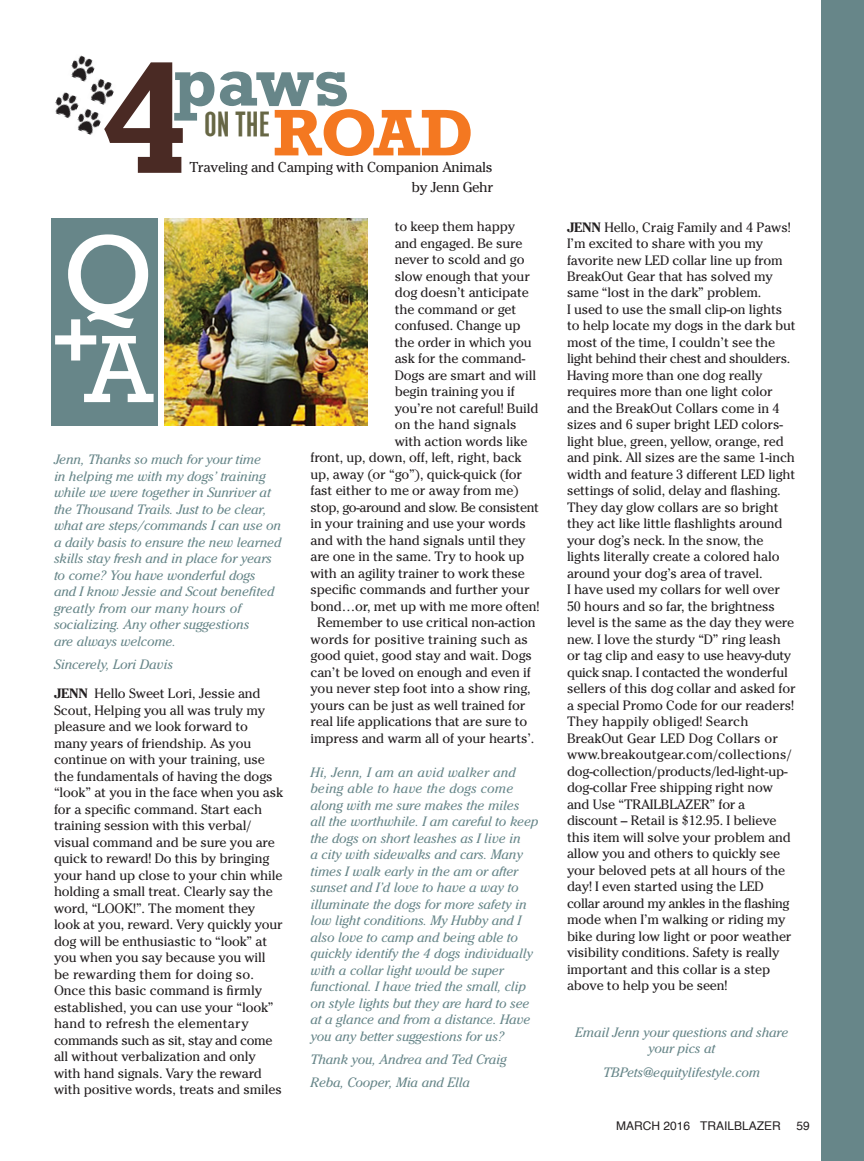
<style>
.page{position:relative;width:864px;height:1161px;background:#fff}
.page>*{position:absolute;margin:0;border:0;box-sizing:border-box;transform-origin:0 0}
.t1{font:700 159.9px "Rockwell";color:#4a2a24}
.t2{font:114.15px "Rockwell";color:#fff}
.t3{font:700 75px "Rockwell";color:#fff}
.t4{font:700 70.35px "Rockwell";color:#678689}
.t5{font:700 66.9px "Rockwell";color:#f47821}
.t6{font:27px "Attleboro Gothic WTF";color:#676745}
.t7{font:14.25px "Cheltenham";letter-spacing:-.02em;color:#231f20}
.t8{font:13.5px/16.5px "Cheltenham";letter-spacing:-.01em;color:#231f20}
.t9{font:italic 13.5px/16.5px "Cheltenham";letter-spacing:-.01em;color:#678689}
.t10{font:13.5px "Cheltenham";letter-spacing:.01em;color:#231f20}
.t11{font:13.5px "Cheltenham";letter-spacing:-.03em;color:#231f20}
.t12{font:12px "Helvetica";color:#231f20}
.s1{font-weight:400;font-size:97.35px}
.s2{font-style:italic;color:#678689}
.s3{font-weight:700}
</style>
<div class="page">
<div style="left:822px;top:0;width:42px;height:1161px;background:#678689"></div>
<img style="left:164px;top:218px;width:204px;height:207px">
<div style="left:51px;top:218px;width:107px;height:207px;background:#678689"></div>
<img style="left:71px;top:55px;width:24px;height:27px">
<img style="left:55px;top:92px;width:24px;height:27px">
<img style="left:74px;top:107px;width:27px;height:28px">
<img style="left:87px;top:77px;width:17px;height:28px">
<img style="left:104px;top:81px;width:10px;height:24px">
<h1 class="t1" style="left:101px;top:22px;width:90px">4</h1>
<h3 class="t4" style="left:173px;top:39px;width:178px">paws</h3>
<h3 class="t6" style="left:204px;top:110px;width:68px">ON THE</h3>
<h3 class="t5" style="left:273px;top:92px;width:202px">ROAD</h3>
<p class="t7" style="left:189px;top:159px;width:305px">Traveling and Camping with Companion Animals</p>
<h2 class="t2" style="left:62px;top:209px;width:93px">Q</h2>
<h3 class="t3" style="left:51px;top:295px;width:104px">+<span class="s1">A</span></h3>
<p class="t9" style="left:54px;top:451px;width:229px">Jenn, Thanks so much for your time<br>in helping me with my dogs’ training while we were together in Sunriver at the Thousand Trails. Just to be clear, what are steps/commands I can use on a daily basis to ensure the new learned skills stay fresh and in place for years to come? You have wonderful dogs<br>and I know Jessie and Scout benefited greatly from our many hours of socializing. Any other suggestions<br>are always welcome.</p>
<p class="t8" style="left:54px;top:650px;width:208px;line-height:29.2px"><span class="s2">Sincerely, Lori Davis<br></span><span class="s3">JENN</span> Hello Sweet Lori, Jessie and</p>
<p class="t8" style="left:54px;top:702px;width:231px">Scout, Helping you all was truly my pleasure and we look forward to many years of friendship. As you continue on with your training, use the fundamentals of having the dogs “look” at you in the face when you ask for a specific command. Start each training session with this verbal/ visual command and be sure you are quick to reward! Do this by bringing your hand up close to your chin while holding a small treat. Clearly say the word, “LOOK!”. The moment they look at you, reward. Very quickly your dog will be enthusiastic to “look” at you when you say because you will be rewarding them for doing so.<br>Once this basic command is firmly established, you can use your “look” hand to refresh the elementary commands such as sit, stay and come all without verbalization and only with hand signals. Vary the reward with positive words, treats and smiles</p>
<p class="t7" style="left:411px;top:179px;width:84px">by Jenn Gehr</p>
<p class="t8" style="left:395px;top:219px;width:122px">to keep them happy</p>
<p class="t8" style="left:395px;top:235px;width:129px">and engaged. Be sure</p>
<p class="t8" style="left:395px;top:252px;width:131px">never to scold and go</p>
<p class="t8" style="left:395px;top:268px;width:137px">slow enough that your</p>
<p class="t8" style="left:395px;top:285px;width:136px">dog doesn’t anticipate</p>
<p class="t8" style="left:395px;top:301px;width:123px">the command or get</p>
<p class="t8" style="left:395px;top:318px;width:127px">confused. Change up</p>
<p class="t8" style="left:395px;top:334px;width:138px">the order in which you</p>
<p class="t8" style="left:395px;top:351px;width:132px">ask for the command-</p>
<p class="t8" style="left:395px;top:367px;width:143px">Dogs are smart and will</p>
<p class="t8" style="left:395px;top:384px;width:122px">begin training you if</p>
<p class="t8" style="left:395px;top:400px;width:145px">you’re not careful! Build</p>
<p class="t10" style="left:395px;top:417px;width:124px">on the hand signals</p>
<p class="t8" style="left:395px;top:433px;width:134px">with action words like</p>
<p class="t8" style="left:310px;top:450px;width:213px">front, up, down, off, left, right, back</p>
<p class="t8" style="left:310px;top:466px;width:213px">up, away (or “go”), quick-quick (for</p>
<p class="t8" style="left:310px;top:483px;width:210px">fast either to me or away from me)</p>
<p class="t11" style="left:310px;top:499px;width:230px">stop, go-around and slow. Be consistent</p>
<p class="t8" style="left:310px;top:516px;width:217px">in your training and use your words</p>
<p class="t8" style="left:310px;top:532px;width:217px">and with the hand signals until they</p>
<p class="t8" style="left:310px;top:549px;width:215px">are one in the same. Try to hook up</p>
<p class="t8" style="left:310px;top:565px;width:216px">with an agility trainer to work these</p>
<p class="t8" style="left:310px;top:582px;width:221px">specific commands and further your</p>
<p class="t8" style="left:310px;top:598px;width:230px">bond…or, met up with me more often!</p>
<p class="t8" style="left:317px;top:614px;width:220px">Remember to use critical non-action</p>
<p class="t10" style="left:310px;top:631px;width:219px">words for positive training such as</p>
<p class="t8" style="left:310px;top:647px;width:223px">good quiet, good stay and wait. Dogs</p>
<p class="t8" style="left:310px;top:664px;width:222px">can’t be loved on enough and even if</p>
<p class="t8" style="left:310px;top:680px;width:222px">you never step foot into a show ring,</p>
<p class="t8" style="left:310px;top:697px;width:216px">yours can be just as well trained for</p>
<p class="t8" style="left:310px;top:713px;width:218px">real life applications that are sure to</p>
<p class="t8" style="left:310px;top:730px;width:225px">impress and warm all of your hearts’.</p>
<p class="t9" style="left:310px;top:764px;width:230px">Hi, Jenn, I am an avid walker and being able to have the dogs come along with me sure makes the miles<br>all the worthwhile. I am careful to keep the dogs on short leashes as I live in<br>a city with sidewalks and cars. Many times I walk early in the am or after sunset and I’d love to have a way to illuminate the dogs for more safety in low light conditions. My Hubby and I also love to camp and being able to quickly identify the 4 dogs individually with a collar light would be super functional. I have tried the small, clip on style lights but they are hard to see at a glance and from a distance. Have you any better suggestions for us?</p>
<p class="t9" style="left:310px;top:1047px;width:198px;line-height:23.2px">Thank you, Andrea and Ted Craig<br>Reba, Cooper, Mia and Ella</p>
<p class="t8" style="left:567px;top:219px;width:230px"><span class="s3">JENN</span> Hello, Craig Family and 4 Paws!<br>I’m excited to share with you my favorite new LED collar line up from BreakOut Gear that has solved my same “lost in the dark” problem.<br>I used to use the small clip-on lights to help locate my dogs in the dark but most of the time, I couldn’t see the light behind their chest and shoulders.<br>Having more than one dog really requires more than one light color and the BreakOut Collars come in 4 sizes and 6 super bright LED colors&shy;light blue, green, yellow, orange, red and pink. All sizes are the same 1-inch width and feature 3 different LED light settings of solid, delay and flashing.<br>They day glow collars are so bright they act like little flashlights around your dog’s neck. In the snow, the lights literally create a colored halo around your dog’s area of travel.<br>I have used my collars for well over 50 hours and so far, the brightness level is the same as the day they were new. I love the sturdy “D” ring leash or tag clip and easy to use heavy-duty quick snap. I contacted the wonderful sellers of this dog collar and asked for a special Promo Code for our readers!<br>They happily obliged! Search BreakOut Gear LED Dog Collars or www.breakoutgear.com/collections/ dog-collection/products/led-light-up&shy;dog-collar Free shipping right now and Use “TRAILBLAZER” for a discount – Retail is $12.95. I believe this item will solve your problem and allow you and others to quickly see your beloved pets at all hours of the day! I even started using the LED collar around my ankles in the flashing mode when I’m walking or riding my bike during low light or poor weather visibility conditions. Safety is really important and this collar is a step above to help you be seen!</p>
<p class="t9" style="left:575px;top:1024px;width:215px;text-align:center">Email Jenn your questions and share your pics at</p>
<p class="t9" style="left:603px;top:1064px;width:159px">TBPets@equitylifestyle.com</p>
<p class="t12" style="left:616px;top:1116px;width:166px">MARCH 2016 TRAILBLAZER</p>
<p class="t12" style="left:797px;top:1116px;width:15px">59</p>
</div>
